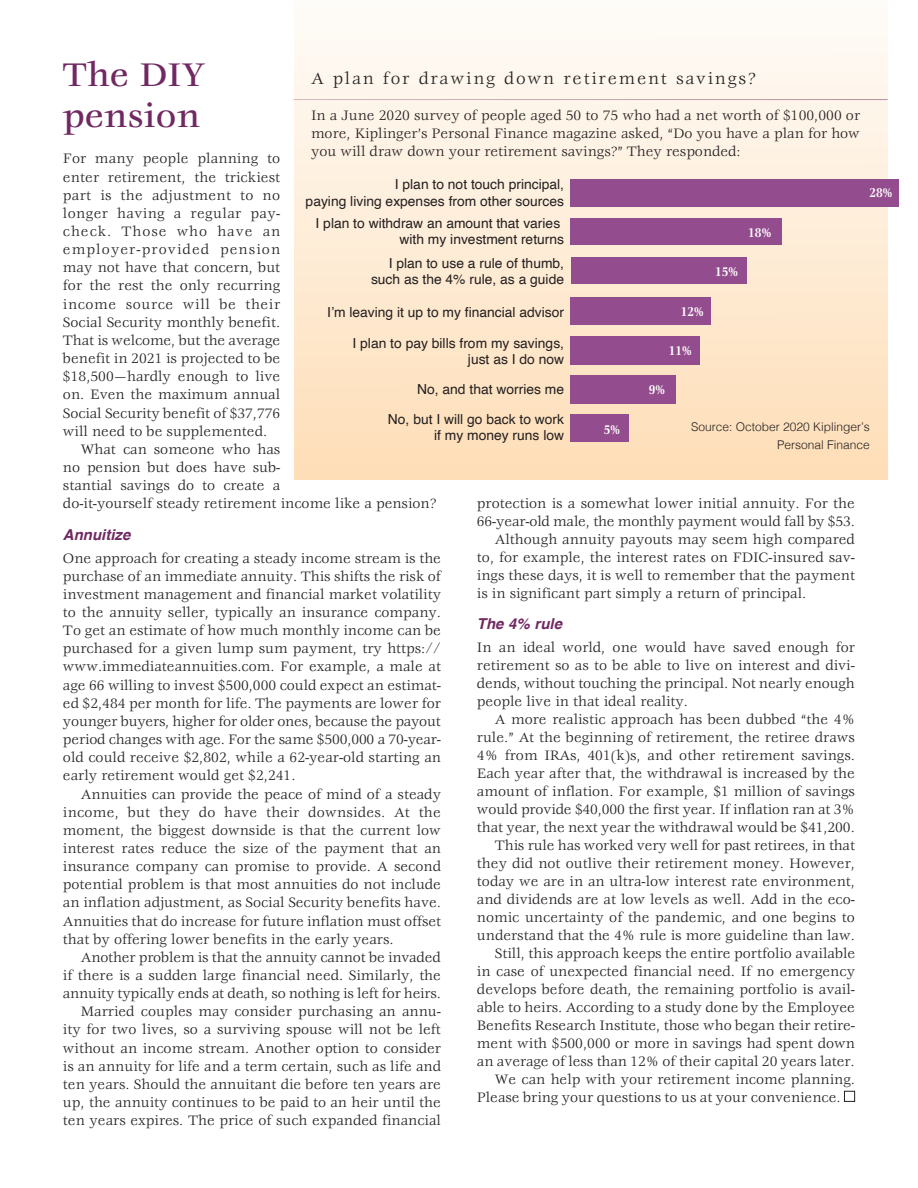
<style>
.page{position:relative;width:918px;height:1188px;background:#fff}
.page>*{position:absolute;margin:0;border:0;box-sizing:border-box;transform-origin:0 0}
.Headline{font:500 36px/40.7px "Veljovic";color:#702962}
.Box_Head{font:18px "Veljovic";letter-spacing:.1em;color:#231f20}
.Body{font:15px/18px "Veljovic";color:#231f20;text-align:justify}
.Body_no_indent{font:15px/18.1px "Veljovic";color:#231f20;text-align:justify}
.Color_subhead{font:italic 700 15px "Helvetica";color:#702962}
.t1{font:13.8px/16.6px "Helvetica";color:#231f20;text-align:right}
.t2{font:700 13.8px "Veljovic";color:#fff;scale:.84 1}
.t3{font:300 12px/18px "Helvetica";color:#231f20;text-align:right}
</style>
<div class="page">
<div style="left:844px;top:1091px;width:11px;height:11px;border:1px solid #231f20"></div>
<div style="left:294px;top:0;width:594px;height:479px;background:linear-gradient(to bottom,#fefbf9,#fdddb7)"></div>
<div style="left:571px;top:179px;width:328px;height:28px;background:#934c8d"></div>
<div style="left:571px;top:219px;width:211px;height:26px;background:#934c8d"></div>
<div style="left:571px;top:258px;width:176px;height:26px;background:#934c8d"></div>
<div style="left:571px;top:297px;width:140px;height:28px;background:#934c8d"></div>
<div style="left:571px;top:336px;width:129px;height:28px;background:#934c8d"></div>
<div style="left:571px;top:375px;width:105px;height:28px;background:#934c8d"></div>
<div style="left:571px;top:414px;width:58px;height:28px;background:#934c8d"></div>
<hr style="left:294px;top:99px;width:594px;height:1px;background:#702962">
<p class="Headline" style="left:63px;top:57px;width:144px">The DIY pension</p>
<p class="Body_no_indent" style="left:63px;top:150px;width:219px">For many people planning to enter retirement, the trickiest part is the adjustment to no longer having a regular pay&shy;check. Those who have an employer-provided pension may not have that concern, but for the rest the only recurring income source will be their Social Security monthly benefit.<br>That is welcome, but the average benefit in 2021 is projected to be $18,500—hardly enough to live on. Even the maximum annual Social Security benefit of $37,776 will need to be supplemented.</p>
<p class="Body" style="left:63px;top:441px;width:375px;text-align:left;text-indent:18px">What can someone who has<br>no pension but does have sub-<br>stantial savings do to create a<br>do-it-yourself steady retirement income like a pension?</p>
<p class="Color_subhead" style="left:63px;top:522px;width:69px">Annuitize</p>
<p class="Body_no_indent" style="left:63px;top:550px;width:380px">One approach for creating a steady income stream is the purchase of an immediate annuity. This shifts the risk of investment management and financial market volatility to the annuity seller, typically an insurance company.<br>To get an estimate of how much monthly income can be purchased for a given lump sum payment, try https:// www.immediateannuities.com. For example, a male at age 66 willing to invest $500,000 could expect an estimat&shy;ed $2,484 per month for life. The payments are lower for younger buyers, higher for older ones, because the payout period changes with age. For the same $500,000 a 70-year&shy;old could receive $2,802, while a 62-year-old starting an early retirement would get $2,241.</p>
<p class="Body" style="left:63px;top:786px;width:380px;text-indent:18px">Annuities can provide the peace of mind of a steady income, but they do have their downsides. At the moment, the biggest downside is that the current low interest rates reduce the size of the payment that an insurance company can promise to provide. A second potential problem is that most annuities do not include an inflation adjustment, as Social Security benefits have.<br>Annuities that do increase for future inflation must offset that by offering lower benefits in the early years.</p>
<p class="Body" style="left:63px;top:949px;width:380px;text-indent:18px">Another problem is that the annuity cannot be invaded if there is a sudden large financial need. Similarly, the annuity typically ends at death, so nothing is left for heirs.</p>
<p class="Body" style="left:63px;top:1003px;width:380px;text-indent:18px">Married couples may consider purchasing an annu&shy;ity for two lives, so a surviving spouse will not be left without an income stream. Another option to consider is an annuity for life and a term certain, such as life and ten years. Should the annuitant die before ten years are up, the annuity continues to be paid to an heir until the ten years expires. The price of such expanded financial</p>
<p class="Box_Head" style="left:311px;top:68px;width:446px">A plan for drawing down retirement savings?</p>
<p class="Body_no_indent" style="left:311px;top:107px;width:551px">In a June 2020 survey of people aged 50 to 75 who had a net worth of $100,000 or more, Kiplinger’s Personal Finance magazine asked, “Do you have a plan for how you will draw down your retirement savings?” They responded:</p>
<p class="t1" style="left:306px;top:176px;width:260px">I plan to not touch principal,<br>paying living expenses from other sources</p>
<p class="t2" style="left:869px;top:186px;width:29px">28%</p>
<p class="t2" style="left:748px;top:225px;width:29px">18%</p>
<p class="t2" style="left:715px;top:264px;width:29px">15%</p>
<p class="t2" style="left:681px;top:305px;width:29px">12%</p>
<p class="t2" style="left:669px;top:343px;width:29px">11%</p>
<p class="t2" style="left:649px;top:382px;width:21px">9%</p>
<p class="t2" style="left:604px;top:422px;width:21px">5%</p>
<p class="t1" style="left:316px;top:215px;width:250px">I plan to withdraw an amount that varies with my investment returns</p>
<p class="t1" style="left:371px;top:255px;width:195px">I plan to use a rule of thumb, such as the 4% rule, as a guide</p>
<p class="t1" style="left:327px;top:305px;width:238px">I’m leaving it up to my financial advisor</p>
<p class="t1" style="left:353px;top:335px;width:213px">I plan to pay bills from my savings, just as I do now</p>
<p class="t1" style="left:417px;top:382px;width:148px">No, and that worries me</p>
<p class="t1" style="left:388px;top:411px;width:178px">No, but I will go back to work if my money runs low</p>
<p class="t3" style="left:691px;top:417px;width:180px">Source: October 2020 Kiplinger’s<br>Personal Finance</p>
<p class="Body" style="left:477px;top:495px;width:380px">protection is a somewhat lower initial annuity. For the<br>66-year-old male, the monthly payment would fall by $53.</p>
<p class="Body" style="left:477px;top:531px;width:380px;text-indent:18px">Although annuity payouts may seem high compared to, for example, the interest rates on FDIC-insured sav&shy;ings these days, it is well to remember that the payment is in significant part simply a return of principal.</p>
<p class="Color_subhead" style="left:477px;top:612px;width:87px">The 4% rule</p>
<p class="Body_no_indent" style="left:477px;top:639px;width:380px">In an ideal world, one would have saved enough for retirement so as to be able to live on interest and divi&shy;dends, without touching the principal. Not nearly enough people live in that ideal reality.</p>
<p class="Body" style="left:477px;top:711px;width:380px;text-indent:18px">A more realistic approach has been dubbed “the 4% rule.” At the beginning of retirement, the retiree draws 4% from IRAs, 401(k)s, and other retirement savings.<br>Each year after that, the withdrawal is increased by the amount of inflation. For example, $1 million of savings would provide $40,000 the first year. If inflation ran at 3% that year, the next year the withdrawal would be $41,200.</p>
<p class="Body" style="left:477px;top:837px;width:380px;text-indent:18px">This rule has worked very well for past retirees, in that they did not outlive their retirement money. However, today we are in an ultra-low interest rate environment, and dividends are at low levels as well. Add in the eco&shy;nomic uncertainty of the pandemic, and one begins to understand that the 4% rule is more guideline than law.</p>
<p class="Body" style="left:477px;top:945px;width:380px;text-indent:18px">Still, this approach keeps the entire portfolio available in case of unexpected financial need. If no emergency develops before death, the remaining portfolio is avail&shy;able to heirs. According to a study done by the Employee Benefits Research Institute, those who began their retire&shy;ment with $500,000 or more in savings had spent down an average of less than 12% of their capital 20 years later.</p>
<p class="Body" style="left:477px;top:1071px;width:380px;text-indent:18px">We can help with your retirement income planning.<br>Please bring your questions to us at your convenience.</p>
</div>
